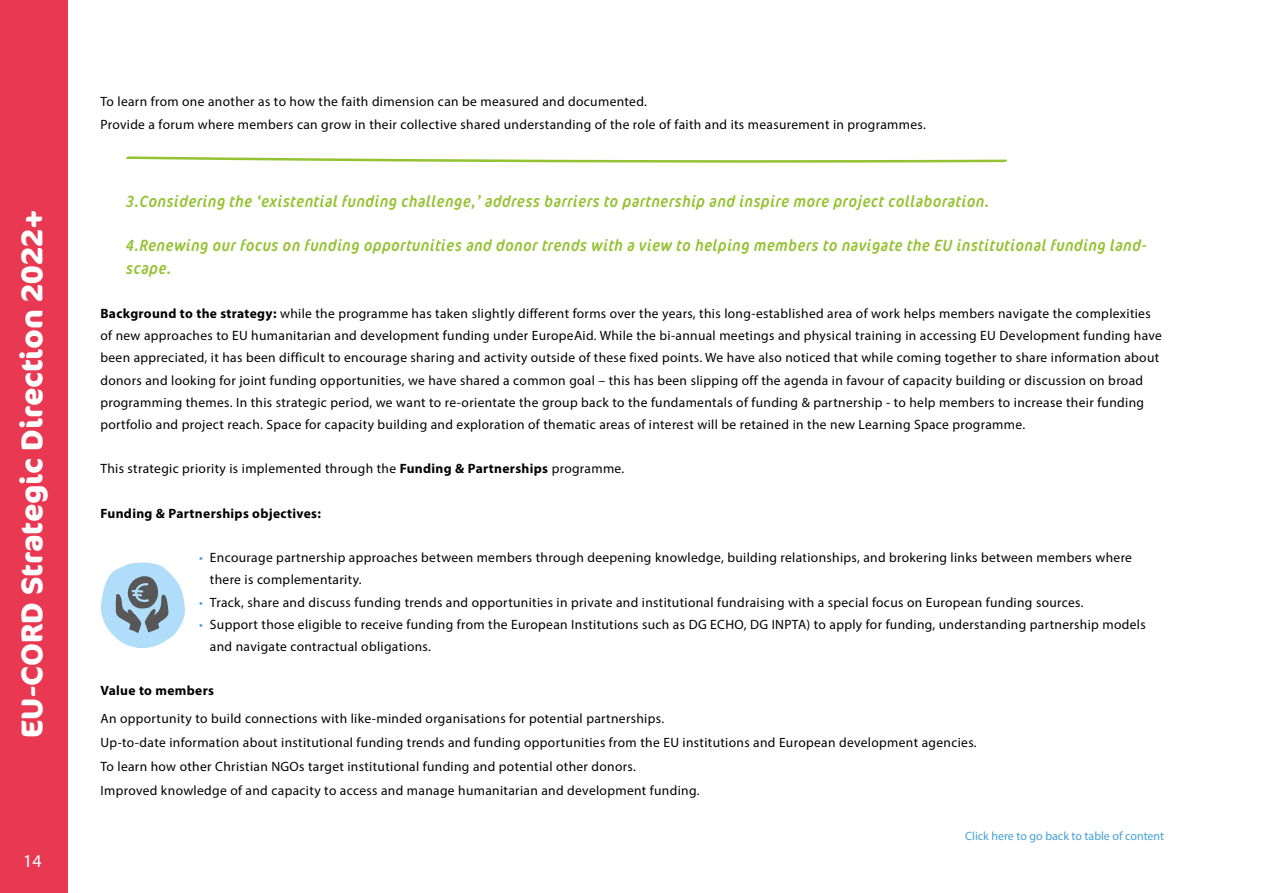
<style>
.page{position:relative;width:1263px;height:893px;background:#fff}
.page>*{position:absolute;margin:0;border:0;box-sizing:border-box;transform-origin:0 0}
.t1{font:700 30px "Cocon OT";color:#fff}
.t2{font:18px "Myriad Pro";color:#fff}
.t3{font:italic condensed 16.5px/22.2px "Cocon OT";letter-spacing:.04em;color:#95c232}
.t4{font:13.5px/22.2px "Myriad Pro";letter-spacing:.025em;color:#000}
.t5{font:700 13.5px "Myriad Pro";letter-spacing:.025em;color:#000}
.t6{font:12px "Myriad Pro";color:#449fd8}
.s1{font-weight:700}
.s2{color:#449fd8}
</style>
<div class="page">
<div style="left:0;top:0;width:68px;height:893px;background:#e83852"></div>
<svg style="left:126px;top:156px;width:882px;height:7px"></svg>
<svg style="left:100px;top:562px;width:85px;height:86px"></svg>
<h1 class="t1" style="left:14px;top:738px;width:529px;rotate:-90deg">EU-CORD Strategic Direction 2022+</h1>
<h2 class="t2" style="left:23px;top:850px;width:20px">14</h2>
<p class="t4" style="left:100px;top:89px;width:827px;line-height:23.7px">To learn from one another as to how the faith dimension can be measured and documented.<br>Provide a forum where members can grow in their collective shared understanding of the role of faith and its measurement in programmes.</p>
<p class="t3" style="left:126px;top:191px;width:864px">3.Considering the ‘existential funding challenge,’ address barriers to partnership and inspire more project collaboration.</p>
<p class="t3" style="left:126px;top:235px;width:1022px">4.Renewing our focus on funding opportunities and donor trends with a view to helping members to navigate the EU institutional funding land&shy;scape.</p>
<p class="t4" style="left:100px;top:302px;width:1063px"><span class="s1">Background to the strategy:</span> while the programme has taken slightly different forms over the years, this long-established area of work helps members navigate the complexities of new approaches to EU humanitarian and development funding under EuropeAid. While the bi-annual meetings and physical training in accessing EU Development funding have been appreciated, it has been difficult to encourage sharing and activity outside of these fixed points. We have also noticed that while coming together to share information about donors and looking for joint funding opportunities, we have shared a common goal – this has been slipping off the agenda in favour of capacity building or discussion on broad programming themes. In this strategic period, we want to re-orientate the group back to the fundamentals of funding &amp; partnership - to help members to increase their funding portfolio and project reach. Space for capacity building and exploration of thematic areas of interest will be retained in the new Learning Space programme.</p>
<p class="t4" style="left:100px;top:458px;width:525px">This strategic priority is implemented through the <span class="s1">Funding &amp; Partnerships</span> programme.</p>
<p class="t5" style="left:100px;top:504px;width:222px">Funding &amp; Partnerships objectives:</p>
<p class="t4" style="left:210px;top:546px;width:924px;text-indent:-11px"><span class="s2">•</span> Encourage partnership approaches between members through deepening knowledge, building relationships, and brokering links between members where there is complementarity.</p>
<p class="t4" style="left:199px;top:591px;width:886px"><span class="s2">•</span> Track, share and discuss funding trends and opportunities in private and institutional fundraising with a special focus on European funding sources.</p>
<p class="t4" style="left:210px;top:613px;width:937px;text-indent:-11px"><span class="s2">•</span> Support those eligible to receive funding from the European Institutions such as DG ECHO, DG INPTA) to apply for funding, understanding partnership models and navigate contractual obligations.</p>
<p class="t5" style="left:100px;top:682px;width:115px">Value to members</p>
<p class="t4" style="left:100px;top:707px;width:878px;line-height:23.7px">An opportunity to build connections with like-minded organisations for potential partnerships.<br>Up-to-date information about institutional funding trends and funding opportunities from the EU institutions and European development agencies.<br>To learn how other Christian NGOs target institutional funding and potential other donors.<br>Improved knowledge of and capacity to access and manage humanitarian and development funding.</p>
<p class="t6" style="left:965px;top:828px;width:200px">Click here to go back to table of content</p>
</div>
